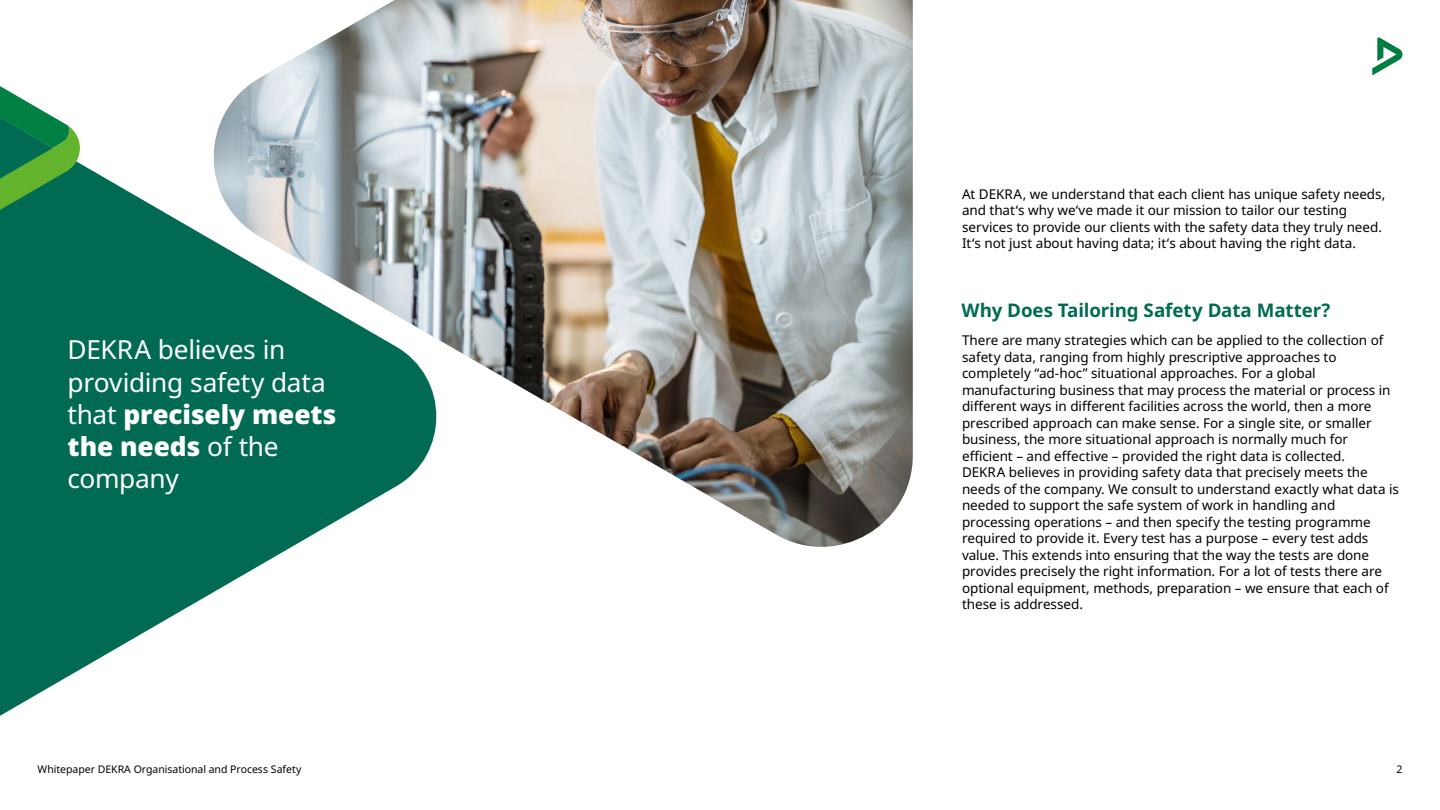
<style>
.page{position:relative;width:1440px;height:810px;background:#fff}
.page>*{position:absolute;margin:0;border:0;box-sizing:border-box;transform-origin:0 0}
.t1{font:26.25px/32.2px "Noto Sans";letter-spacing:-.01em;color:#fff}
.t2{font:700 18.75px "Noto Sans";letter-spacing:-.01em;color:#006b52}
.t3{font:13.5px/16.5px "Noto Sans";letter-spacing:-.005em;color:#000}
.t4{font:10.5px "Noto Sans";letter-spacing:-.005em;color:#000}
.s1{font-weight:900}
</style>
<div class="page">
<svg style="left:0;top:163px;width:252px;height:553px;fill:#006b52"></svg>
<svg style="left:0;top:86px;width:80px;height:124px"></svg>
<svg style="left:199px;top:163px;width:91px;height:407px;fill:#006b52"></svg>
<img style="left:213px;top:0;width:700px;height:548px">
<svg style="left:1372px;top:38px;width:30px;height:37px"></svg>
<h1 class="t1" style="left:68px;top:334px;width:270px">DEKRA believes in providing safety data that <span class="s1">precisely meets the needs</span> of the company</h1>
<p class="t3" style="left:962px;top:186px;width:425px">At DEKRA, we understand that each client has unique safety needs, and that‘s why we‘ve made it our mission to tailor our testing services to provide our clients with the safety data they truly need.<br>It‘s not just about having data; it‘s about having the right data.</p>
<h2 class="t2" style="left:962px;top:299px;width:370px">Why Does Tailoring Safety Data Matter?</h2>
<p class="t3" style="left:962px;top:333px;width:438px">There are many strategies which can be applied to the collection of safety data, ranging from highly prescriptive approaches to completely “ad-hoc” situational approaches. For a global manufacturing business that may process the material or process in different ways in different facilities across the world, then a more prescribed approach can make sense. For a single site, or smaller business, the more situational approach is normally much for efficient – and effective – provided the right data is collected.<br>DEKRA believes in providing safety data that precisely meets the needs of the company. We consult to understand exactly what data is needed to support the safe system of work in handling and processing operations – and then specify the testing programme required to provide it. Every test has a purpose – every test adds value. This extends into ensuring that the way the tests are done provides precisely the right information. For a lot of tests there are optional equipment, methods, preparation – we ensure that each of these is addressed.</p>
<p class="t4" style="left:38px;top:763px;width:266px">Whitepaper DEKRA Organisational and Process Safety</p>
<p class="t4" style="left:1396px;top:763px;width:8px">2</p>
</div>
